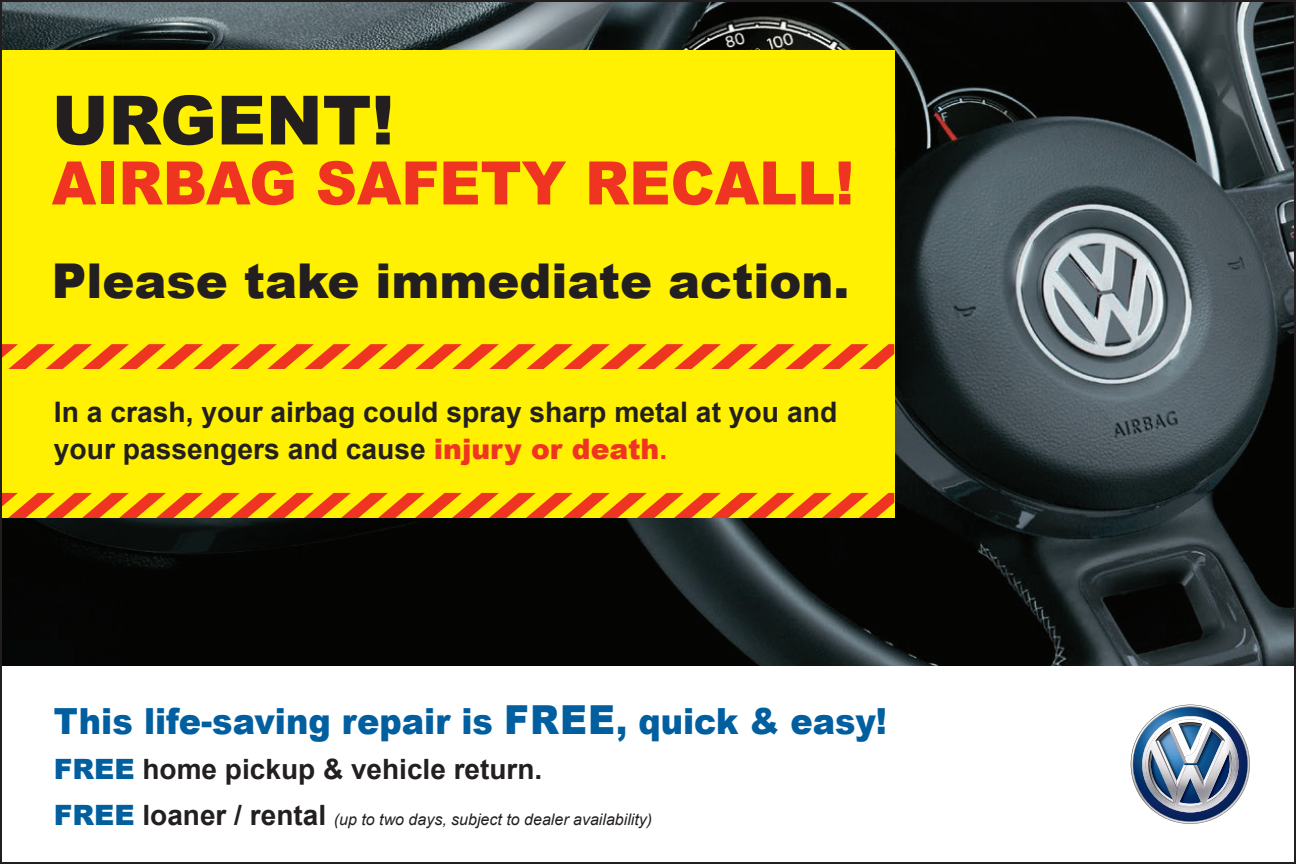
<style>
.page{position:relative;width:1296px;height:864px;background:#fff}
.page>*{position:absolute;margin:0;border:0;box-sizing:border-box;transform-origin:0 0}
.t1{font:900 68px "Arial";color:#231f20}
.t2{font:900 60px "Arial";color:#ef3522;scale:.95 1}
.t3{font:900 48px "Arial";color:#231f20}
.t4{font:900 36px "Arial";color:#015fa0;scale:.93 1}
.t5{font:700 28.2px/37.6px "Arial";color:#231f20}
.t6{font:700 28px "Arial";color:#231f20}
.t7{font:italic 16px "Arial";color:#231f20}
.s1{font-weight:900;color:#ef3522}
.s2{color:#ef3522}
.s3{font-size:40px}
.s4{font-weight:900;color:#015fa0}
.s5{font-weight:900;font-style:normal;font-size:28px;color:#015fa0}
.s6{font-weight:700;font-style:normal;font-size:28px}
</style>
<div class="page">
<img style="left:3px;top:3px;width:1290px;height:663px">
<div style="left:0;top:50px;width:894px;height:467px;background:#fff101"></div>
<svg style="left:1131px;top:705px;width:119px;height:119px"></svg>
<img style="left:1140px;top:716px;width:101px;height:97px">
<svg style="left:3px;top:344px;width:891px;height:25px"></svg>
<svg style="left:3px;top:493px;width:891px;height:24px"></svg>
<h1 class="t1" style="left:52px;top:71px;width:344px">URGENT!</h1>
<h2 class="t2" style="left:52px;top:139px;width:846px">AIRBAG SAFETY RECALL!</h2>
<h3 class="t3" style="left:52px;top:246px;width:799px">Please take immediate action.</h3>
<p class="t5" style="left:54px;top:394px;width:785px">In a crash, your airbag could spray sharp metal at you and your passengers and cause <span class="s1">injury or death</span><span class="s2">.</span></p>
<p class="t4" style="left:54px;top:695px;width:898px">This life-saving repair is <span class="s3">FREE</span>, quick &amp; easy!</p>
<p class="t6" style="left:54px;top:751px;width:490px"><span class="s4">FREE</span> home pickup &amp; vehicle return.</p>
<p class="t7" style="left:54px;top:809px;width:600px"><span class="s5">FREE</span> <span class="s6">loaner / rental</span> (up to two days, subject to dealer availability)</p>
</div>
